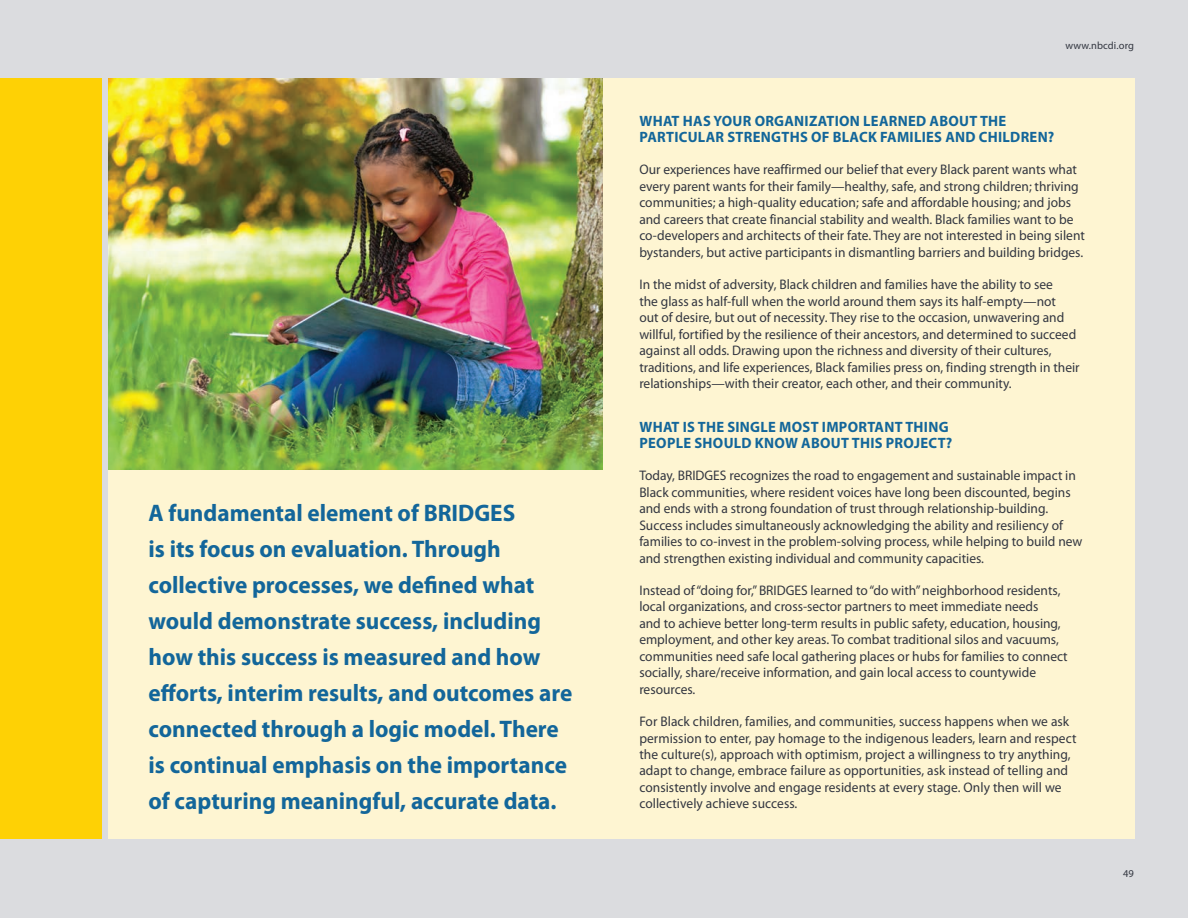
<style>
.page{position:relative;width:1188px;height:918px;background:#dbdcdf}
.page>*{position:absolute;margin:0;border:0;box-sizing:border-box;transform-origin:0 0}
.t1{font:700 24px/36px "Myriad Pro";color:#13669a}
.t2{font:700 15px/16.5px "Myriad Pro";letter-spacing:.02em;color:#13669a}
.t3{font:13.8px/16.5px "Myriad Pro";color:#323640}
.t4{font:10.5px "Myriad Pro";letter-spacing:.01em;color:#323640}
</style>
<div class="page">
<div style="left:108px;top:78px;width:1027px;height:761px;background:#fef5d2"></div>
<img style="left:108px;top:78px;width:495px;height:391px">
<div style="left:0;top:78px;width:101px;height:761px;background:#fed105"></div>
<p class="t1" style="left:148px;top:494px;width:425px">A fundamental element of BRIDGES<br>is its focus on evaluation. Through collective processes, we defined what would demonstrate success, including how this success is measured and how efforts, interim results, and outcomes are connected through a logic model. There is continual emphasis on the importance of capturing meaningful, accurate data.</p>
<p class="t4" style="left:1066px;top:39px;width:70px">www.nbcdi.org</p>
<p class="t2" style="left:640px;top:112px;width:416px">WHAT HAS YOUR ORGANIZATION LEARNED ABOUT THE<br>PARTICULAR STRENGTHS OF BLACK FAMILIES AND CHILDREN?</p>
<p class="t3" style="left:639px;top:161px;width:447px">Our experiences have reaffirmed our belief that every Black parent wants what every parent wants for their family—healthy, safe, and strong children; thriving communities; a high-quality education; safe and affordable housing; and jobs and careers that create financial stability and wealth. Black families want to be co-developers and architects of their fate. They are not interested in being silent bystanders, but active participants in dismantling barriers and building bridges.</p>
<p class="t3" style="left:639px;top:276px;width:442px">In the midst of adversity, Black children and families have the ability to see<br>the glass as half-full when the world around them says its half-empty—not<br>out of desire, but out of necessity. They rise to the occasion, unwavering and willful, fortified by the resilience of their ancestors, and determined to succeed against all odds. Drawing upon the richness and diversity of their cultures, traditions, and life experiences, Black families press on, finding strength in their relationships—with their creator, each other, and their community.</p>
<p class="t2" style="left:640px;top:418px;width:314px">WHAT IS THE SINGLE MOST IMPORTANT THING<br>PEOPLE SHOULD KNOW ABOUT THIS PROJECT?</p>
<p class="t3" style="left:639px;top:467px;width:445px">Today, BRIDGES recognizes the road to engagement and sustainable impact in Black communities, where resident voices have long been discounted, begins and ends with a strong foundation of trust through relationship-building.<br>Success includes simultaneously acknowledging the ability and resiliency of families to co-invest in the problem-solving process, while helping to build new and strengthen existing individual and community capacities.</p>
<p class="t3" style="left:639px;top:582px;width:430px">Instead of “doing for,” BRIDGES learned to “do with” neighborhood residents, local organizations, and cross-sector partners to meet immediate needs<br>and to achieve better long-term results in public safety, education, housing, employment, and other key areas. To combat traditional silos and vacuums, communities need safe local gathering places or hubs for families to connect socially, share/receive information, and gain local access to countywide resources.</p>
<p class="t3" style="left:639px;top:713px;width:439px">For Black children, families, and communities, success happens when we ask permission to enter, pay homage to the indigenous leaders, learn and respect the culture(s), approach with optimism, project a willingness to try anything, adapt to change, embrace failure as opportunities, ask instead of telling and consistently involve and engage residents at every stage. Only then will we collectively achieve success.</p>
<p class="t4" style="left:1123px;top:867px;width:12px">49</p>
</div>
